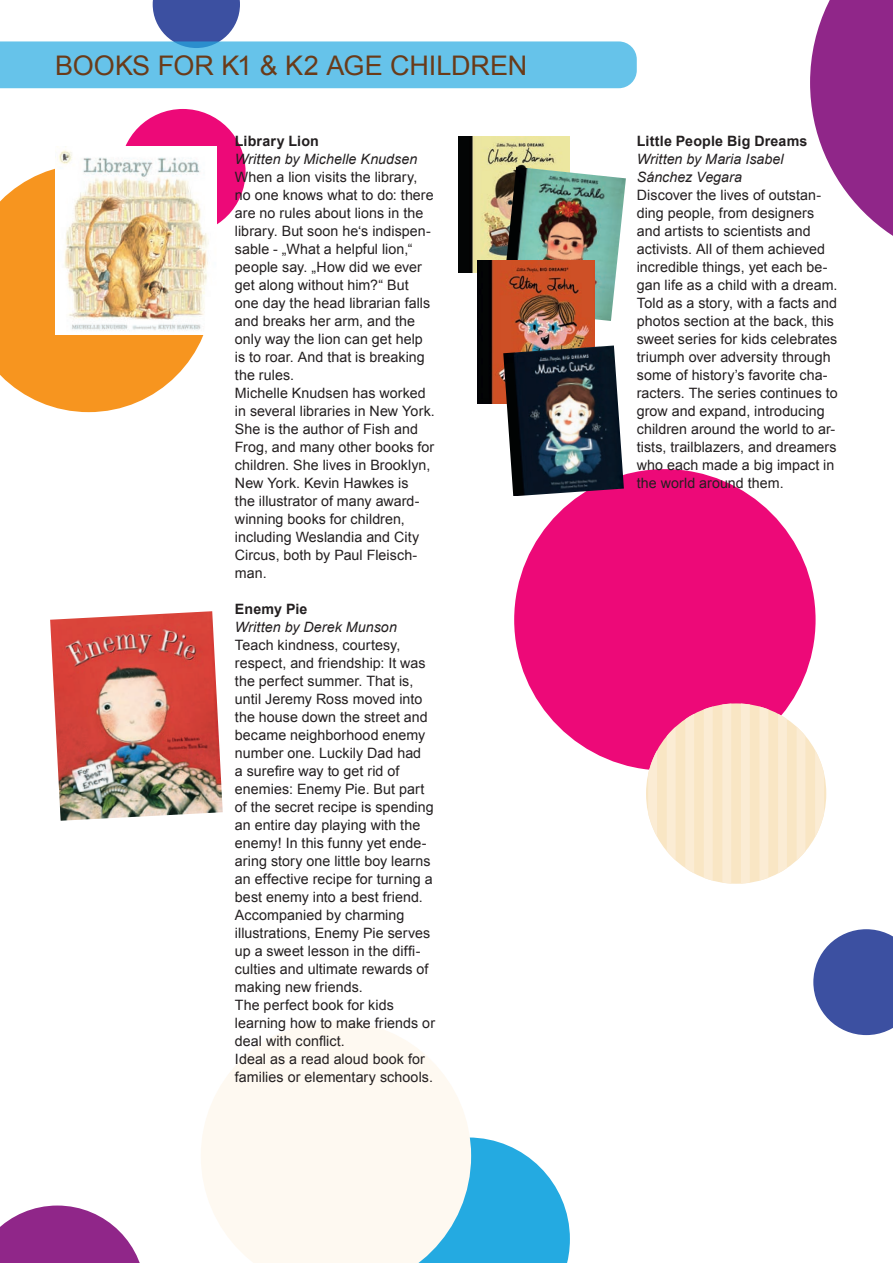
<style>
.page{position:relative;width:893px;height:1263px;background:#fff}
.page>*{position:absolute;margin:0;border:0;box-sizing:border-box;transform-origin:0 0}
.t1{font:27px "Arial";letter-spacing:-.005em;color:#6a3b19}
.t2{font:14.25px/18px "Arial";letter-spacing:.005em;color:#231f20}
.t3{font:italic 14.25px/18px "Arial";letter-spacing:.005em;color:#231f20}
.t4{font:700 14.25px "Arial";letter-spacing:.01em;color:#231f20}
</style>
<div class="page">
<svg style="left:471px;top:1137px;width:99px;height:126px"></svg>
<svg style="left:201px;top:1021px;width:270px;height:242px;fill:#fef9f1"></svg>
<div style="left:514px;top:469px;width:302px;height:301px;background:#ed0978;border-radius:50%"></div>
<svg style="left:0;top:168px;width:204px;height:244px;fill:#f7951f"></svg>
<div style="left:120px;top:109px;width:126px;height:125px;background:#ed0978;border-radius:50%"></div>
<svg style="left:813px;top:929px;width:80px;height:106px"></svg>
<div style="left:646px;top:703px;width:180px;height:181px;background:#f9e6c4;border-radius:50%"></div>
<svg style="left:778px;top:714px;width:9px;height:159px"></svg>
<div style="left:759px;top:706px;width:9px;height:175px;background:#fbecd4"></div>
<div style="left:741px;top:703px;width:9px;height:180px;background:#fbecd4"></div>
<svg style="left:797px;top:727px;width:8px;height:133px"></svg>
<svg style="left:815px;top:750px;width:9px;height:87px"></svg>
<div style="left:704px;top:706px;width:9px;height:175px;background:#fbecd4"></div>
<svg style="left:648px;top:750px;width:9px;height:87px"></svg>
<svg style="left:667px;top:727px;width:8px;height:133px"></svg>
<svg style="left:685px;top:714px;width:9px;height:159px"></svg>
<div style="left:722px;top:703px;width:9px;height:180px;background:#fbecd4"></div>
<svg style="left:810px;top:0;width:83px;height:236px"></svg>
<svg style="left:0;top:1205px;width:140px;height:58px"></svg>
<svg style="left:0;top:0;width:637px;height:88px"></svg>
<img style="left:458px;top:136px;width:112px;height:136px">
<img style="left:501px;top:167px;width:125px;height:154px">
<img style="left:478px;top:261px;width:117px;height:143px">
<img style="left:503px;top:345px;width:121px;height:151px">
<img style="left:55px;top:146px;width:162px;height:188px">
<img style="left:50px;top:611px;width:173px;height:210px">
<h1 class="t1" style="left:55px;top:48px;width:473px">BOOKS FOR K1 &amp; K2 AGE CHILDREN</h1>
<p class="t4" style="left:235px;top:132px;width:86px">Library Lion</p>
<p class="t3" style="left:235px;top:151px;width:184px">Written by Michelle Knudsen</p>
<p class="t2" style="left:235px;top:169px;width:201px">When a lion visits the library, no one knows what to do: there are no rules about lions in the library. But soon he‘s indispen&shy;sable - „What a helpful lion,“ people say. „How did we ever get along without him?“ But one day the head librarian falls and breaks her arm, and the only way the lion can get help is to roar. And that is breaking the rules.<br>Michelle Knudsen has worked in several libraries in New York.<br>She is the author of Fish and<br>Frog, and many other books for children. She lives in Brooklyn,<br>New York. Kevin Hawkes is<br>the illustrator of many award&shy;winning books for children, including Weslandia and City<br>Circus, both by Paul Fleisch&shy;man.</p>
<p class="t4" style="left:235px;top:600px;width:74px">Enemy Pie</p>
<p class="t3" style="left:235px;top:619px;width:163px">Written by Derek Munson</p>
<p class="t2" style="left:235px;top:637px;width:202px">Teach kindness, courtesy, respect, and friendship: It was the perfect summer. That is, until Jeremy Ross moved into the house down the street and became neighborhood enemy number one. Luckily Dad had<br>a surefire way to get rid of enemies: Enemy Pie. But part of the secret recipe is spending an entire day playing with the enemy! In this funny yet ende&shy;aring story one little boy learns an effective recipe for turning a best enemy into a best friend.<br>Accompanied by charming illustrations, Enemy Pie serves up a sweet lesson in the diffi&shy;culties and ultimate rewards of making new friends.<br>The perfect book for kids learning how to make friends or deal with conflict.<br>Ideal as a read aloud book for families or elementary schools.</p>
<p class="t4" style="left:637px;top:132px;width:172px">Little People Big Dreams</p>
<p class="t3" style="left:637px;top:151px;width:148px">Written by Maria Isabel<br>Sánchez Vegara</p>
<p class="t2" style="left:637px;top:186px;width:202px">Discover the lives of outstan&shy;ding people, from designers and artists to scientists and activists. All of them achieved incredible things, yet each be&shy;gan life as a child with a dream.<br>Told as a story, with a facts and photos section at the back, this sweet series for kids celebrates triumph over adversity through some of history’s favorite cha&shy;racters. The series continues to grow and expand, introducing children around the world to ar&shy;tists, trailblazers, and dreamers who each made a big impact in the world around them.</p>
</div>
